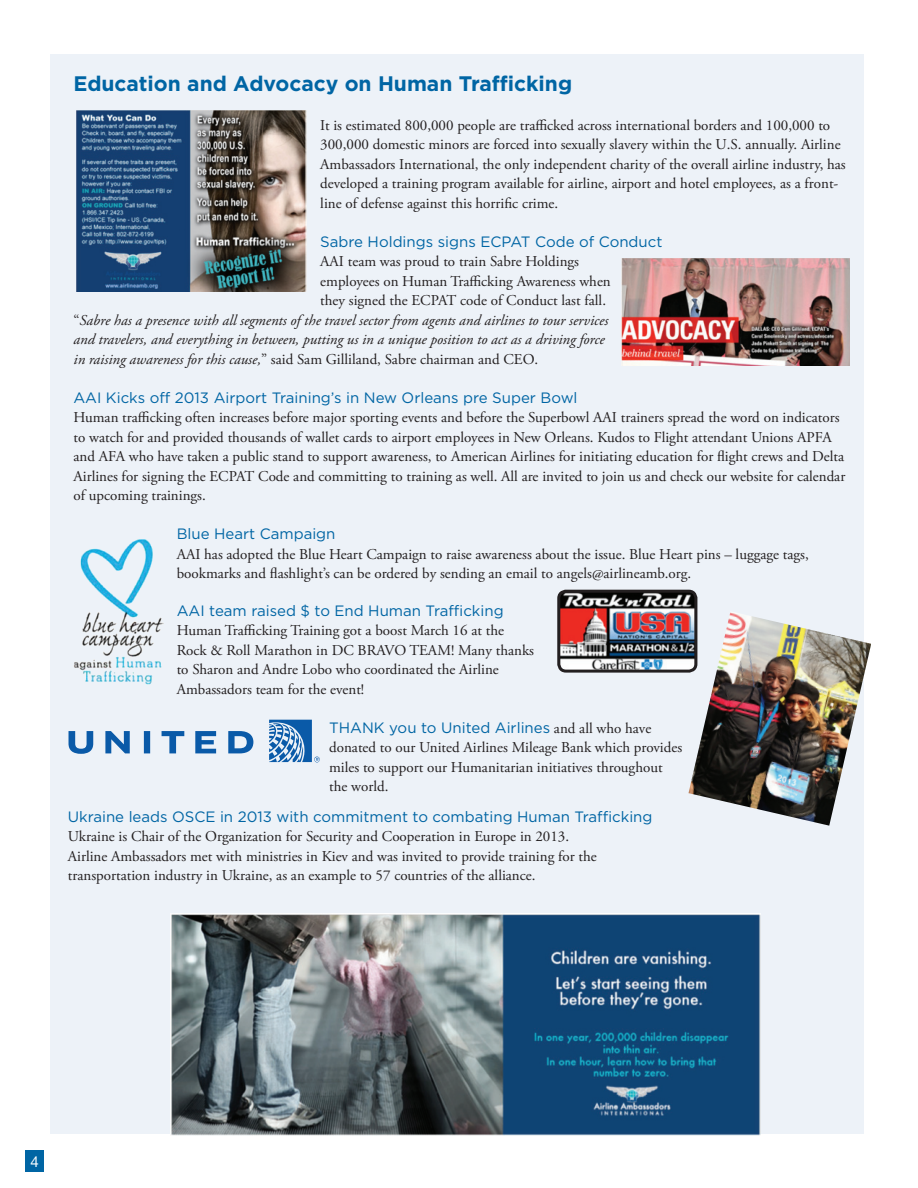
<style>
.page{position:relative;width:918px;height:1188px;background:#fff}
.page>*{position:absolute;margin:0;border:0;box-sizing:border-box;transform-origin:0 0}
.t1{font:700 21px "Gotham";color:#0065a4}
.t2{font:15px/19.5px "Adobe Garamond Pro";color:#231f20}
.t3{font:15px "Gotham";color:#0065a4}
.t4{font:italic 15px "Adobe Garamond Pro";color:#231f20}
.t5{font:15px "Helvetica Neue";color:#fff}
.s1{font-style:normal}
.s2{font-style:italic}
.s3{font-family:"Adobe Garamond Pro";color:#231f20}
</style>
<div class="page">
<div style="left:50px;top:54px;width:814px;height:1080px;background:#edf2f8"></div>
<div style="left:26px;top:1150px;width:18px;height:22px;background:#0065a4"></div>
<svg style="left:105px;top:731px;width:25px;height:22px"></svg>
<svg style="left:144px;top:731px;width:6px;height:22px"></svg>
<svg style="left:195px;top:731px;width:21px;height:22px"></svg>
<svg style="left:162px;top:731px;width:22px;height:22px"></svg>
<svg style="left:228px;top:731px;width:25px;height:22px"></svg>
<svg style="left:69px;top:731px;width:24px;height:23px"></svg>
<svg style="left:269px;top:720px;width:51px;height:42px"></svg>
<img style="left:622px;top:258px;width:228px;height:108px">
<img style="left:77px;top:110px;width:230px;height:182px">
<img style="left:561px;top:591px;width:135px;height:78px">
<div style="left:557px;top:590px;width:140px;height:83px;border:3px solid #231f20;border-radius:7px"></div>
<img style="left:74px;top:539px;width:89px;height:145px">
<img style="left:171px;top:913px;width:589px;height:223px">
<img style="left:688px;top:611px;width:183px;height:215px">
<h1 class="t1" style="left:74px;top:71px;width:500px">Education and Advocacy on Human Trafficking</h1>
<p class="t2" style="left:320px;top:116px;width:527px">It is estimated 800,000 people are trafficked across international borders and 100,000 to 300,000 domestic minors are forced into sexually slavery within the U.S. annually. Airline Ambassadors International, the only independent charity of the overall airline industry, has developed a training program available for airline, airport and hotel employees, as a front&shy;line of defense against this horrific crime.</p>
<p class="t3" style="left:320px;top:233px;width:344px">Sabre Holdings signs ECPAT Code of Conduct</p>
<p class="t2" style="left:320px;top:252px;width:260px">AAI team was proud to train Sabre Holdings</p>
<p class="t2" style="left:320px;top:272px;width:292px">employees on Human Trafficking Awareness when</p>
<p class="t2" style="left:320px;top:291px;width:287px">they signed the ECPAT code of Conduct last fall.</p>
<p class="t4" style="left:74px;top:311px;width:536px"><span class="s1">“</span>Sabre has a presence with all segments of the travel sector from agents and airlines to tour services</p>
<p class="t4" style="left:74px;top:331px;width:533px">and travelers, and everything in between, putting us in a unique position to act as a driving force</p>
<p class="t2" style="left:74px;top:350px;width:466px"><span class="s2">in raising awareness for this cause,</span>” said Sam Gilliland, Sabre chairman and CEO.</p>
<p class="t3" style="left:74px;top:389px;width:506px">AAI Kicks off 2013 Airport Training’s in New Orleans pre Super Bowl</p>
<p class="t2" style="left:74px;top:408px;width:773px">Human trafficking often increases before major sporting events and before the Superbowl AAI trainers spread the word on indicators to watch for and provided thousands of wallet cards to airport employees in New Orleans. Kudos to Flight attendant Unions APFA and AFA who have taken a public stand to support awareness, to American Airlines for initiating education for flight crews and Delta Airlines for signing the ECPAT Code and committing to training as well. All are invited to join us and check our website for calendar of upcoming trainings.</p>
<p class="t3" style="left:177px;top:526px;width:160px">Blue Heart Campaign</p>
<p class="t2" style="left:177px;top:545px;width:634px">AAI has adopted the Blue Heart Campaign to raise awareness about the issue. Blue Heart pins – luggage tags, bookmarks and flashlight’s can be ordered by sending an email to angels@airlineamb.org.</p>
<p class="t3" style="left:177px;top:602px;width:328px">AAI team raised $ to End Human Trafficking</p>
<p class="t2" style="left:177px;top:621px;width:359px">Human Trafficking Training got a boost March 16 at the Rock &amp; Roll Marathon in DC BRAVO TEAM! Many thanks to Sharon and Andre Lobo who coordinated the Airline Ambassadors team for the event!</p>
<p class="t3" style="left:329px;top:719px;width:324px">THANK you to United Airlines <span class="s3">and all who have</span></p>
<p class="t2" style="left:329px;top:738px;width:355px">donated to our United Airlines Mileage Bank which provides miles to support our Humanitarian initiatives throughout the world.</p>
<p class="t3" style="left:68px;top:808px;width:586px">Ukraine leads OSCE in 2013 with commitment to combating Human Trafficking</p>
<p class="t2" style="left:68px;top:828px;width:530px">Ukraine is Chair of the Organization for Security and Cooperation in Europe in 2013.<br>Airline Ambassadors met with ministries in Kiev and was invited to provide training for the transportation industry in Ukraine, as an example to 57 countries of the alliance.</p>
<p class="t5" style="left:31px;top:1153px;width:10px">4</p>
</div>
